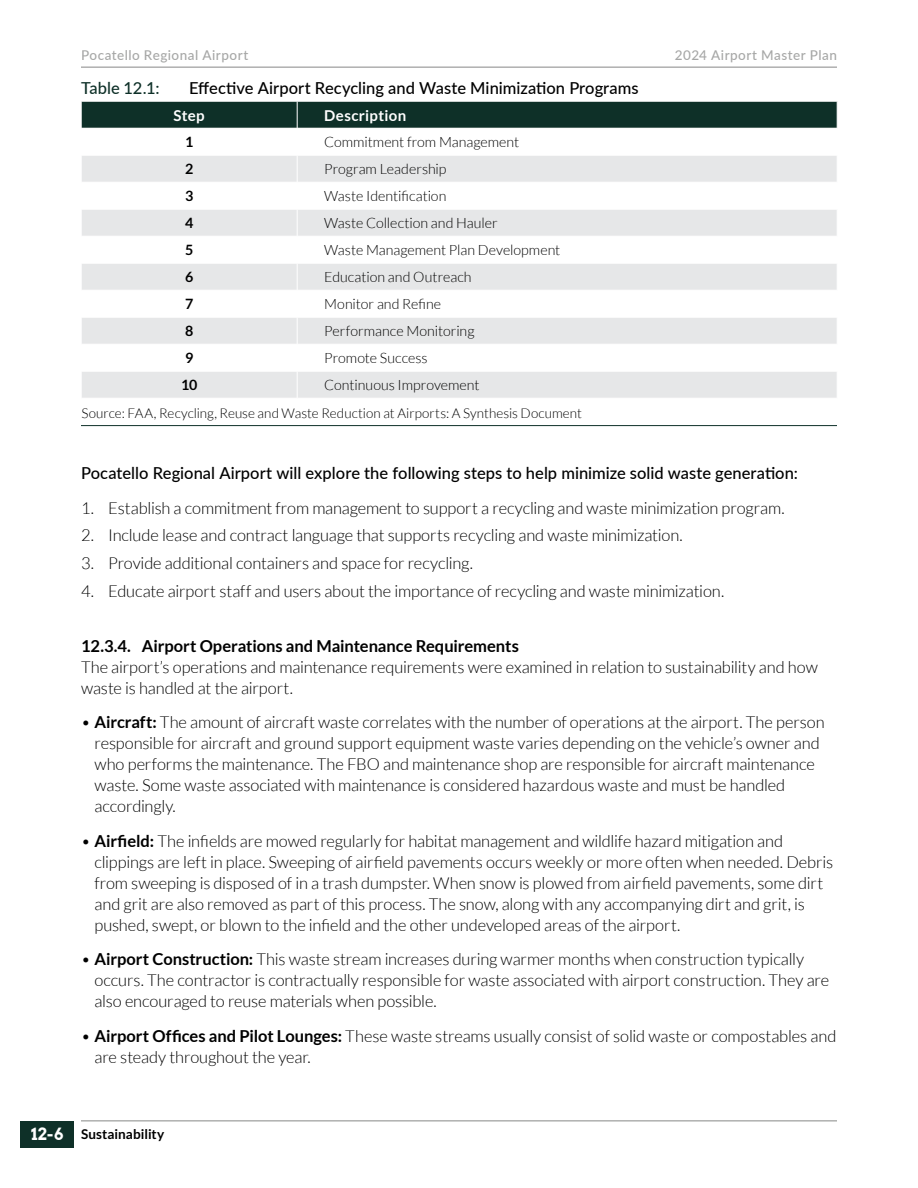
<style>
.page{position:relative;width:918px;height:1188px;background:#fff}
.page>*{position:absolute;margin:0;border:0;box-sizing:border-box;transform-origin:0 0}
.t1{font:300 16.5px/21px "Lato";letter-spacing:-.01em;color:#000}
.t2{font:500 16.5px "Lato";color:#000}
.t3{font:700 16.5px "Lato";color:#000}
.t4{font:500 16.5px "Lato";letter-spacing:.005em;color:#0e3028}
.Table_Headers{font:700 15px "Lato";letter-spacing:.025em;color:#fff}
.Table_Text-Left{font:300 14.25px "Lato";color:#000}
.Table_Text-Subheader{font:700 14.25px "Lato";color:#000}
.Figure_Source{font:300 13.5px "Lato";color:#000}
.t5{font:500 13.5px "Lato";letter-spacing:.035em;color:#878887}
.t6{font:700 13.5px "Lato";color:#000}
.s1{font-weight:700}
.s2{font-family:"Arvo";font-size:16.5px;color:#fff}
</style>
<div class="page">
<div style="left:20px;top:1121px;width:54px;height:27px;background:#0e3028"></div>
<hr style="left:81px;top:1120px;width:756px;height:1px;background:#878887">
<hr style="left:81px;top:67px;width:756px;height:1px;background:#878887">
<hr style="left:81px;top:425px;width:756px;height:1px;background:#0e3028">
<svg style="left:81px;top:101px;width:757px;height:297px"></svg>
<p class="t5" style="left:81px;top:45px;width:169px">Pocatello Regional Airport</p>
<p class="t5" style="left:675px;top:45px;width:164px">2024 Airport Master Plan</p>
<p class="t4" style="left:81px;top:76px;width:80px">Table 12.1:</p>
<p class="t2" style="left:189px;top:76px;width:451px">Effective Airport Recycling and Waste Minimization Programs</p>
<p class="Table_Headers" style="left:174px;top:107px;width:33px">Step</p>
<p class="Table_Headers" style="left:324px;top:107px;width:84px">Description</p>
<p class="Table_Text-Subheader" style="left:185px;top:134px;width:10px">1</p>
<p class="Table_Text-Left" style="left:324px;top:135px;width:196px">Commitment from Management</p>
<p class="Table_Text-Subheader" style="left:185px;top:161px;width:10px">2</p>
<p class="Table_Text-Left" style="left:324px;top:162px;width:124px">Program Leadership</p>
<p class="Table_Text-Subheader" style="left:185px;top:188px;width:10px">3</p>
<p class="Table_Text-Left" style="left:324px;top:189px;width:124px">Waste Identification</p>
<p class="Table_Text-Subheader" style="left:185px;top:215px;width:10px">4</p>
<p class="Table_Text-Left" style="left:324px;top:216px;width:175px">Waste Collection and Hauler</p>
<p class="Table_Text-Subheader" style="left:185px;top:242px;width:10px">5</p>
<p class="Table_Text-Left" style="left:324px;top:243px;width:238px">Waste Management Plan Development</p>
<p class="Table_Text-Subheader" style="left:185px;top:269px;width:10px">6</p>
<p class="Table_Text-Left" style="left:324px;top:270px;width:149px">Education and Outreach</p>
<p class="Table_Text-Subheader" style="left:185px;top:296px;width:10px">7</p>
<p class="Table_Text-Left" style="left:324px;top:297px;width:119px">Monitor and Refine</p>
<p class="Table_Text-Subheader" style="left:185px;top:323px;width:10px">8</p>
<p class="Table_Text-Left" style="left:324px;top:324px;width:152px">Performance Monitoring</p>
<p class="Table_Text-Subheader" style="left:185px;top:350px;width:10px">9</p>
<p class="Table_Text-Left" style="left:324px;top:351px;width:105px">Promote Success</p>
<p class="Table_Text-Subheader" style="left:181px;top:377px;width:18px">10</p>
<p class="Table_Text-Left" style="left:324px;top:378px;width:157px">Continuous Improvement</p>
<p class="Figure_Source" style="left:81px;top:406px;width:502px">Source: FAA, Recycling, Reuse and Waste Reduction at Airports: A Synthesis Document</p>
<p class="t2" style="left:81px;top:461px;width:718px">Pocatello Regional Airport will explore the following steps to help minimize solid waste generation:</p>
<p class="t1" style="left:81px;top:497px;width:705px">1. Establish a commitment from management to support a recycling and waste minimization program.</p>
<p class="t1" style="left:81px;top:525px;width:603px">2. Include lease and contract language that supports recycling and waste minimization.</p>
<p class="t1" style="left:81px;top:553px;width:394px">3. Provide additional containers and space for recycling.</p>
<p class="t1" style="left:81px;top:580px;width:645px">4. Educate airport staff and users about the importance of recycling and waste minimization.</p>
<p class="t3" style="left:81px;top:636px;width:439px">12.3.4. Airport Operations and Maintenance Requirements</p>
<p class="t1" style="left:81px;top:656px;width:738px">The airport’s operations and maintenance requirements were examined in relation to sustainability and how waste is handled at the airport.</p>
<p class="t1" style="left:94px;top:712px;width:732px;text-indent:-14px">• <span class="s1">Aircraft:</span> The amount of aircraft waste correlates with the number of operations at the airport. The person responsible for aircraft and ground support equipment waste varies depending on the vehicle’s owner and who performs the maintenance. The FBO and maintenance shop are responsible for aircraft maintenance waste. Some waste associated with maintenance is considered hazardous waste and must be handled accordingly.</p>
<p class="t1" style="left:94px;top:830px;width:740px;text-indent:-14px">• <span class="s1">Airfield:</span> The infields are mowed regularly for habitat management and wildlife hazard mitigation and clippings are left in place. Sweeping of airfield pavements occurs weekly or more often when needed. Debris from sweeping is disposed of in a trash dumpster. When snow is plowed from airfield pavements, some dirt and grit are also removed as part of this process. The snow, along with any accompanying dirt and grit, is pushed, swept, or blown to the infield and the other undeveloped areas of the airport.</p>
<p class="t1" style="left:94px;top:949px;width:736px;text-indent:-14px">• <span class="s1">Airport Construction:</span> This waste stream increases during warmer months when construction typically occurs. The contractor is contractually responsible for waste associated with airport construction. They are also encouraged to reuse materials when possible.</p>
<p class="t1" style="left:94px;top:1025px;width:743px;text-indent:-14px">• <span class="s1">Airport Offices and Pilot Lounges:</span> These waste streams usually consist of solid waste or compostables and are steady throughout the year.</p>
<p class="t6" style="left:31px;top:1127px;width:135px"><span class="s2">12-6</span> Sustainability</p>
</div>
